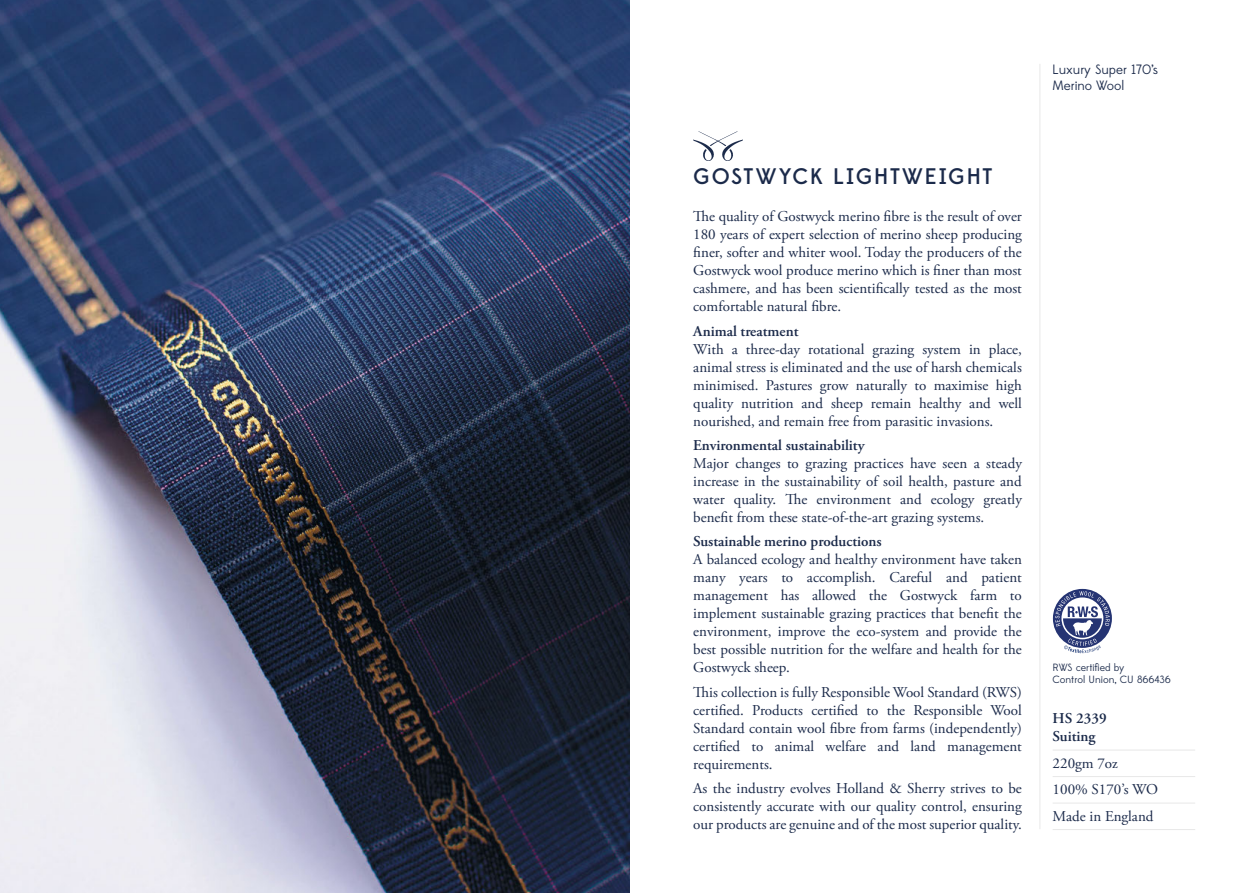
<style>
.page{position:relative;width:1259px;height:893px;background:#fff}
.page>*{position:absolute;margin:0;border:0;box-sizing:border-box;transform-origin:0 0}
.t1{font:500 22.5px "Edmondsans";letter-spacing:.07em;color:#1b2a4a}
.t2{font:15px/18px "Adobe Garamond Pro";color:#1b2a4a;text-align:justify}
.t3{font:600 15px/18px "Adobe Garamond Pro";color:#1b2a4a}
.t4{font:13.5px/16.2px "Edmondsans";color:#1b2a4a}
.t5{font:10.5px/12.6px "Edmondsans";color:#1b2a4a}
</style>
<div class="page">
<hr style="left:1052px;top:750px;width:143px;height:1px;background:#e8e8e8">
<hr style="left:1052px;top:776px;width:143px;height:1px;background:#e8e8e8">
<hr style="left:1052px;top:803px;width:143px;height:1px;background:#e8e8e8">
<hr style="left:1052px;top:829px;width:143px;height:1px;background:#e8e8e8">
<hr style="left:1039px;top:64px;width:1px;height:765px;background:#e8e8e8">
<img style="left:0;top:0;width:629px;height:893px">
<svg style="left:1053px;top:589px;width:59px;height:64px"></svg>
<img style="left:694px;top:131px;width:48px;height:30px">
<p class="t4" style="left:1052px;top:62px;width:108px">Luxury Super 170’s<br>Merino Wool</p>
<p class="t1" style="left:693px;top:163px;width:301px">GOSTWYCK LIGHTWEIGHT</p>
<p class="t2" style="left:693px;top:208px;width:330px">The quality of Gostwyck merino fibre is the result of over 180 years of expert selection of merino sheep producing finer, softer and whiter wool. Today the producers of the Gostwyck wool produce merino which is finer than most cashmere, and has been scientifically tested as the most comfortable natural fibre.</p>
<p class="t3" style="left:693px;top:322px;width:107px">Animal treatment</p>
<p class="t2" style="left:693px;top:340px;width:330px">With a three-day rotational grazing system in place, animal stress is eliminated and the use of harsh chemicals minimised. Pastures grow naturally to maximise high quality nutrition and sheep remain healthy and well nourished, and remain free from parasitic invasions.</p>
<p class="t3" style="left:693px;top:436px;width:173px">Environmental sustainability</p>
<p class="t2" style="left:693px;top:455px;width:330px">Major changes to grazing practices have seen a steady increase in the sustainability of soil health, pasture and water quality. The environment and ecology greatly benefit from these state-of-the-art grazing systems.</p>
<p class="t3" style="left:693px;top:533px;width:190px">Sustainable merino productions</p>
<p class="t2" style="left:693px;top:551px;width:330px">A balanced ecology and healthy environment have taken many years to accomplish. Careful and patient management has allowed the Gostwyck farm to implement sustainable grazing practices that benefit the environment, improve the eco-system and provide the best possible nutrition for the welfare and health for the Gostwyck sheep.</p>
<p class="t2" style="left:693px;top:684px;width:330px">This collection is fully Responsible Wool Standard (RWS) certified. Products certified to the Responsible Wool Standard contain wool fibre from farms (independently) certified to animal welfare and land management requirements.</p>
<p class="t2" style="left:693px;top:780px;width:330px">As the industry evolves Holland &amp; Sherry strives to be consistently accurate with our quality control, ensuring our products are genuine and of the most superior quality.</p>
<p class="t5" style="left:1052px;top:661px;width:120px">RWS certified by<br>Control Union, CU 866436</p>
<p class="t3" style="left:1052px;top:710px;width:56px">HS 2339<br>Suiting</p>
<p class="t2" style="left:1052px;top:754px;width:67px">220gm 7oz</p>
<p class="t2" style="left:1052px;top:781px;width:107px">100% S170’s WO</p>
<p class="t2" style="left:1052px;top:807px;width:102px">Made in England</p>
</div>
